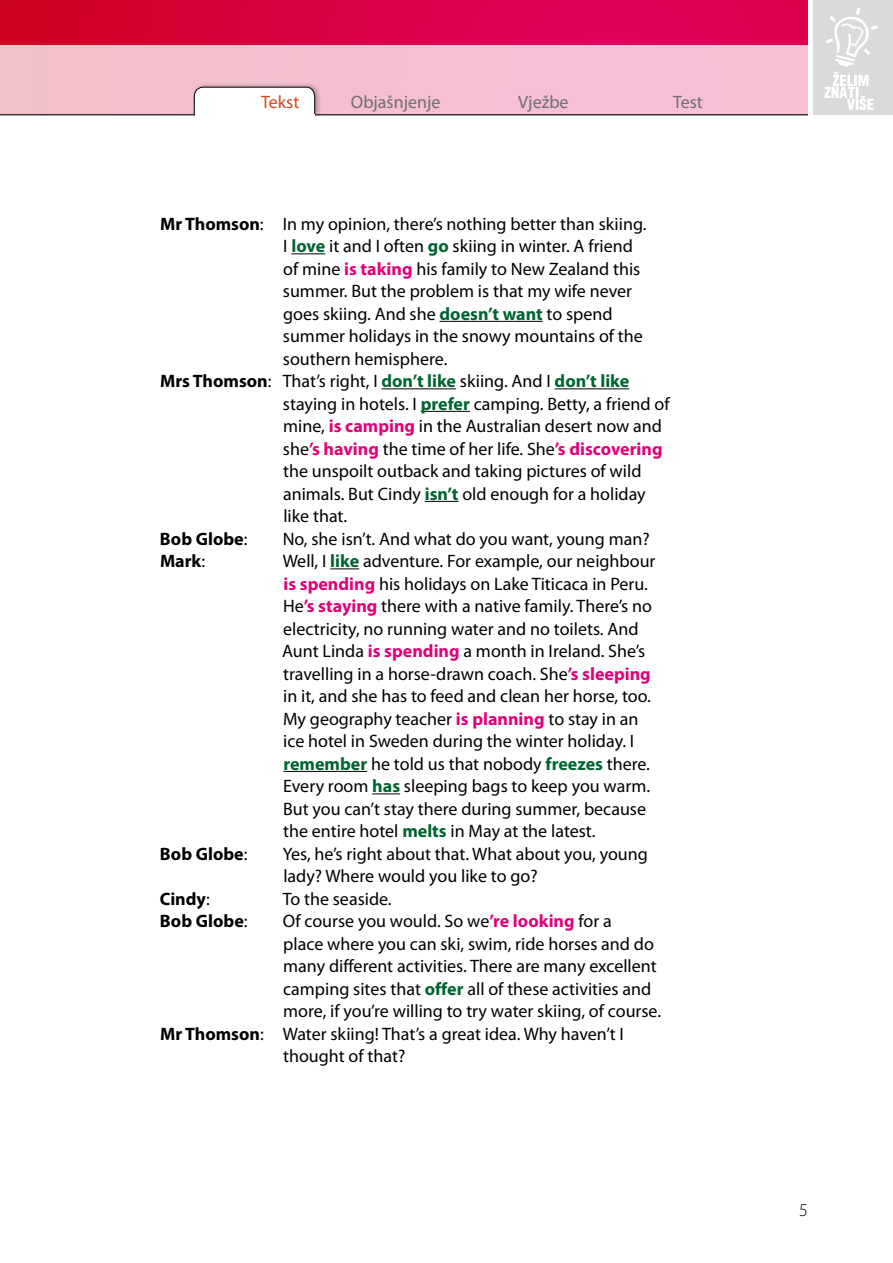
<style>
.page{position:relative;width:893px;height:1263px;background:#fff}
.page>*{position:absolute;margin:0;border:0;box-sizing:border-box;transform-origin:0 0}
.t1{font:18px/22.5px "Myriad Pro";color:#000}
.t2{font:700 18px "Myriad Pro";color:#000}
.t3{font:18px "Myriad Pro";color:#6e6f70}
.t4{font:18px "Myriad Pro";color:#d8471b}
.t5{font:300 18px "Myriad Pro";color:#000}
.s1{font-weight:700}
.s2{font-weight:700;color:#006430}
.s3{font-weight:700;color:#e20079}
.s4{font-weight:400}
</style>
<div class="page">
<svg style="left:0;top:0;width:808px;height:45px;background:#d90044"></svg>
<div style="left:0;top:45px;width:810px;height:70px;background:#f6bfd2"></div>
<div style="left:813px;top:0;width:80px;height:115px;background:#d9dadb"></div>
<hr style="left:0;top:114px;width:808px;height:1px;background:#000">
<div style="left:191px;top:82px;width:130px;height:37px;background:#000;opacity:.28"></div>
<svg style="left:194px;top:86px;width:121px;height:30px;background:#f1efef"></svg>
<div style="left:195px;top:114px;width:119px;height:6px;background:#fff"></div>
<svg style="left:824px;top:7px;width:54px;height:103px"></svg>
<hr style="left:291px;top:253px;width:34px;height:1px;background:#000">
<hr style="left:440px;top:321px;width:103px;height:1px;background:#000">
<hr style="left:381px;top:388px;width:75px;height:1px;background:#000">
<hr style="left:555px;top:388px;width:74px;height:1px;background:#000">
<hr style="left:421px;top:411px;width:49px;height:1px;background:#000">
<hr style="left:425px;top:501px;width:33px;height:1px;background:#000">
<svg style="left:330px;top:568px;width:29px;height:1px"></svg>
<hr style="left:283px;top:771px;width:84px;height:1px;background:#000">
<svg style="left:372px;top:793px;width:28px;height:1px"></svg>
<p class="t4" style="left:261px;top:91px;width:40px">Tekst</p>
<p class="t3" style="left:351px;top:91px;width:91px">Objašnjenje</p>
<p class="t3" style="left:518px;top:91px;width:52px">Vježbe</p>
<p class="t3" style="left:673px;top:91px;width:31px">Test</p>
<p class="t1" style="left:160px;top:212px;width:486px"><span class="s1">Mr Thomson</span>: In my opinion, there’s nothing better than skiing.</p>
<p class="t1" style="left:283px;top:234px;width:351px">I <span class="s2">love</span> it and I often <span class="s2">go</span> skiing in winter. A friend</p>
<p class="t1" style="left:283px;top:257px;width:359px">of mine <span class="s3">is taking</span> his family to New Zealand this</p>
<p class="t1" style="left:283px;top:279px;width:351px">summer. But the problem is that my wife never</p>
<p class="t1" style="left:283px;top:302px;width:331px">goes skiing. And she <span class="s2">doesn’t want</span> to spend</p>
<p class="t1" style="left:283px;top:324px;width:361px">summer holidays in the snowy mountains of the</p>
<p class="t1" style="left:283px;top:347px;width:164px">southern hemisphere.</p>
<p class="t1" style="left:160px;top:369px;width:471px"><span class="s1">Mrs Thomson</span>: That’s right, I <span class="s2">don’t like</span> skiing. And I <span class="s2">don’t like</span></p>
<p class="t1" style="left:283px;top:392px;width:388px">staying in hotels. I <span class="s2">prefer</span> camping. Betty, a friend of</p>
<p class="t1" style="left:283px;top:414px;width:380px">mine, <span class="s3">is camping</span> in the Australian desert now and</p>
<p class="t1" style="left:283px;top:437px;width:381px">she<span class="s3">’s having</span> the time of her life. She<span class="s3">’s discovering</span></p>
<p class="t1" style="left:283px;top:459px;width:360px">the unspoilt outback and taking pictures of wild</p>
<p class="t1" style="left:283px;top:482px;width:364px">animals. But Cindy <span class="s2">isn’t</span> old enough for a holiday</p>
<p class="t1" style="left:283px;top:504px;width:64px">like that.</p>
<p class="t2" style="left:160px;top:527px;width:89px">Bob Globe<span class="s4">:</span></p>
<p class="t1" style="left:283px;top:527px;width:368px">No, she isn’t. And what do you want, young man?</p>
<p class="t2" style="left:160px;top:549px;width:47px">Mark<span class="s4">:</span></p>
<p class="t1" style="left:282px;top:549px;width:375px">Well, I <span class="s2">like</span> adventure. For example, our neighbour <span class="s3">is spending</span> his holidays on Lake Titicaca in Peru.<br>He<span class="s3">’s staying</span> there with a native family. There’s no electricity, no running water and no toilets. And Aunt Linda <span class="s3">is spending</span> a month in Ireland. She’s travelling in a horse-drawn coach. She<span class="s3">’s sleeping </span>in it, and she has to feed and clean her horse, too.<br>My geography teacher <span class="s3">is planning</span> to stay in an ice hotel in Sweden during the winter holiday. I <span class="s2">remember</span> he told us that nobody <span class="s2">freezes</span> there.<br>Every room <span class="s2">has</span> sleeping bags to keep you warm.<br>But you can’t stay there during summer, because the entire hotel <span class="s2">melts</span> in May at the latest.</p>
<p class="t2" style="left:160px;top:842px;width:89px">Bob Globe<span class="s4">:</span></p>
<p class="t1" style="left:283px;top:842px;width:367px">Yes, he’s right about that. What about you, young lady? Where would you like to go?</p>
<p class="t2" style="left:160px;top:887px;width:51px">Cindy<span class="s4">:</span></p>
<p class="t1" style="left:283px;top:887px;width:109px">To the seaside.</p>
<p class="t2" style="left:160px;top:909px;width:89px">Bob Globe<span class="s4">:</span></p>
<p class="t1" style="left:283px;top:909px;width:331px">Of course you would. So we<span class="s3">’re looking</span> for a</p>
<p class="t1" style="left:283px;top:932px;width:372px">place where you can ski, swim, ride horses and do</p>
<p class="t1" style="left:283px;top:954px;width:375px">many different activities. There are many excellent</p>
<p class="t1" style="left:283px;top:977px;width:370px">camping sites that <span class="s2">offer</span> all of these activities and</p>
<p class="t1" style="left:283px;top:999px;width:378px">more, if you’re willing to try water skiing, of course.</p>
<p class="t1" style="left:160px;top:1022px;width:465px"><span class="s1">Mr Thomson</span>: Water skiing! That’s a great idea. Why haven’t I</p>
<p class="t1" style="left:283px;top:1044px;width:124px">thought of that?</p>
<p class="t5" style="left:799px;top:1200px;width:10px">5</p>
</div>
